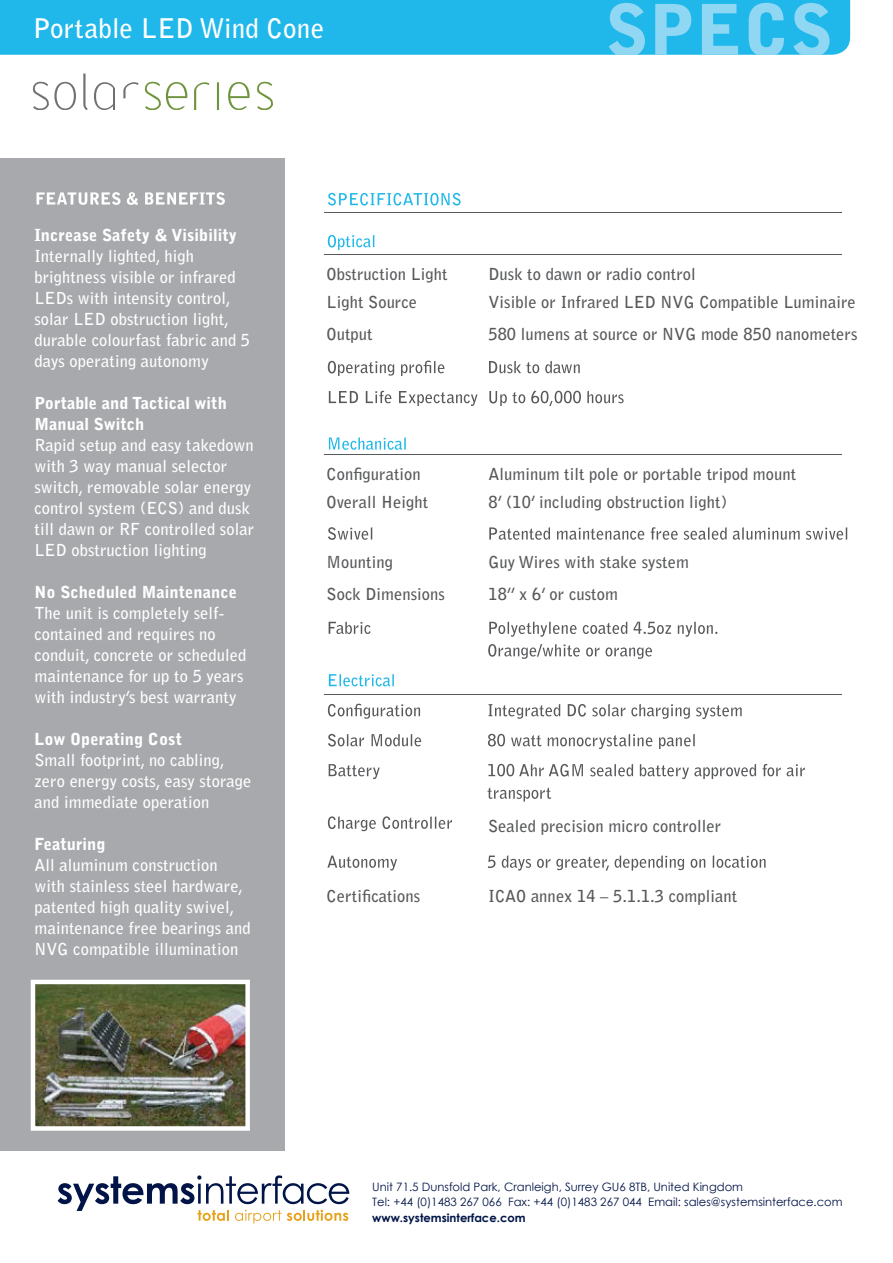
<style>
.page{position:relative;width:893px;height:1263px;background:#fff}
.page>*{position:absolute;margin:0;border:0;box-sizing:border-box;transform-origin:0 0}
.t1{font:700 27px "Bell Gothic Std";letter-spacing:.005em;color:#fff}
.t2{font:700 16.5px/21px "Bell Gothic Std";letter-spacing:.005em;color:#fff}
.t3{font:700 16.5px "Bell Gothic Std";letter-spacing:.005em;color:#58595b}
.t4{font:900 16.5px/21px "Bell Gothic Std";letter-spacing:.005em;color:#fff}
.t5{font:11.55px/15.6px "Century Gothic";color:#001447}
.t6{font:700 11.55px "Century Gothic";color:#001447}
</style>
<div class="page">
<div style="left:0;top:158px;width:285px;height:992px;background:#a7a9ac"></div>
<div style="left:0;top:0;width:850px;height:55px;background:#20b8ea"></div>
<svg style="left:37px;top:192px;width:188px;height:13px"></svg>
<svg style="left:327px;top:855px;width:439px;height:16px"></svg>
<svg style="left:328px;top:816px;width:124px;height:15px"></svg>
<svg style="left:487px;top:787px;width:64px;height:14px"></svg>
<svg style="left:329px;top:764px;width:476px;height:15px"></svg>
<svg style="left:328px;top:734px;width:367px;height:15px"></svg>
<svg style="left:328px;top:704px;width:414px;height:15px"></svg>
<svg style="left:329px;top:674px;width:65px;height:12px"></svg>
<svg style="left:488px;top:644px;width:164px;height:15px"></svg>
<svg style="left:329px;top:621px;width:388px;height:16px"></svg>
<svg style="left:328px;top:527px;width:519px;height:13px"></svg>
<svg style="left:329px;top:437px;width:77px;height:13px"></svg>
<svg style="left:329px;top:391px;width:295px;height:15px"></svg>
<svg style="left:328px;top:361px;width:252px;height:15px"></svg>
<svg style="left:328px;top:235px;width:46px;height:15px"></svg>
<svg style="left:328px;top:193px;width:133px;height:13px"></svg>
<hr style="left:324px;top:455px;width:517px;height:1px;background:#58595b">
<hr style="left:324px;top:212px;width:517px;height:1px;background:#58595b">
<hr style="left:324px;top:254px;width:517px;height:1px;background:#58595b">
<hr style="left:324px;top:694px;width:517px;height:1px;background:#58595b">
<svg style="left:33px;top:82px;width:43px;height:27px"></svg>
<svg style="left:83px;top:74px;width:5px;height:35px"></svg>
<svg style="left:94px;top:82px;width:21px;height:27px"></svg>
<svg style="left:194px;top:82px;width:15px;height:27px"></svg>
<svg style="left:123px;top:82px;width:64px;height:27px"></svg>
<hr style="left:217px;top:82px;width:2px;height:27px;background:#70943d">
<svg style="left:228px;top:82px;width:22px;height:27px"></svg>
<svg style="left:257px;top:82px;width:16px;height:27px"></svg>
<svg style="left:793px;top:3px;width:36px;height:52px;background:#5fc9ef"></svg>
<svg style="left:609px;top:3px;width:36px;height:52px;background:#5fc9ef"></svg>
<svg style="left:655px;top:3px;width:129px;height:52px;background:#57c7ee"></svg>
<img style="left:31px;top:980px;width:219px;height:151px">
<svg style="left:58px;top:1175px;width:291px;height:48px"></svg>
<h1 class="t1" style="left:33px;top:18px;width:293px">Portable LED Wind Cone</h1>
<p class="t4" style="left:34px;top:226px;width:204px">Increase Safety &amp; Visibility</p>
<p class="t2" style="left:34px;top:246px;width:217px">Internally lighted, high brightness visible or infrared<br>LEDs with intensity control, solar LED obstruction light, durable colourfast fabric and 5 days operating autonomy</p>
<p class="t4" style="left:34px;top:394px;width:194px">Portable and Tactical with<br>Manual Switch</p>
<p class="t2" style="left:34px;top:435px;width:221px">Rapid setup and easy takedown with 3 way manual selector switch, removable solar energy control system (ECS) and dusk till dawn or RF controlled solar<br>LED obstruction lighting</p>
<p class="t4" style="left:34px;top:582px;width:204px">No Scheduled Maintenance</p>
<p class="t2" style="left:34px;top:603px;width:213px">The unit is completely self&shy;contained and requires no conduit, concrete or scheduled maintenance for up to 5 years with industry’s best warranty</p>
<p class="t4" style="left:34px;top:729px;width:149px">Low Operating Cost</p>
<p class="t2" style="left:34px;top:750px;width:218px">Small footprint, no cabling, zero energy costs, easy storage and immediate operation</p>
<p class="t4" style="left:34px;top:834px;width:73px">Featuring</p>
<p class="t2" style="left:34px;top:855px;width:218px">All aluminum construction with stainless steel hardware, patented high quality swivel, maintenance free bearings and<br>NVG compatible illumination</p>
<p class="t3" style="left:327px;top:268px;width:123px">Obstruction Light</p>
<p class="t3" style="left:488px;top:268px;width:209px">Dusk to dawn or radio control</p>
<p class="t3" style="left:327px;top:296px;width:92px">Light Source</p>
<p class="t3" style="left:488px;top:296px;width:369px">Visible or Infrared LED NVG Compatible Luminaire</p>
<p class="t3" style="left:327px;top:328px;width:48px">Output</p>
<p class="t3" style="left:488px;top:328px;width:370px">580 lumens at source or NVG mode 850 nanometers</p>
<p class="t3" style="left:327px;top:467px;width:96px">Configuration</p>
<p class="t3" style="left:488px;top:467px;width:309px">Aluminum tilt pole or portable tripod mount</p>
<p class="t3" style="left:327px;top:496px;width:103px">Overall Height</p>
<p class="t3" style="left:488px;top:496px;width:240px">8’ (10’ including obstruction light)</p>
<p class="t3" style="left:327px;top:556px;width:68px">Mounting</p>
<p class="t3" style="left:488px;top:556px;width:202px">Guy Wires with stake system</p>
<p class="t3" style="left:327px;top:588px;width:120px">Sock Dimensions</p>
<p class="t3" style="left:488px;top:588px;width:131px">18” x 6’ or custom</p>
<p class="t3" style="left:488px;top:820px;width:235px">Sealed precision micro controller</p>
<p class="t3" style="left:327px;top:890px;width:95px">Certifications</p>
<p class="t3" style="left:488px;top:890px;width:250px">ICAO annex 14 – 5.1.1.3 compliant</p>
<p class="t5" style="left:372px;top:1178px;width:472px">Unit 71.5 Dunsfold Park, Cranleigh, Surrey GU6 8TB, United Kingdom<br>Tel: +44 (0)1483 267 066 Fax: +44 (0)1483 267 044 Email: sales@systemsinterface.com</p>
<p class="t6" style="left:372px;top:1210px;width:155px">www.systemsinterface.com</p>
</div>
